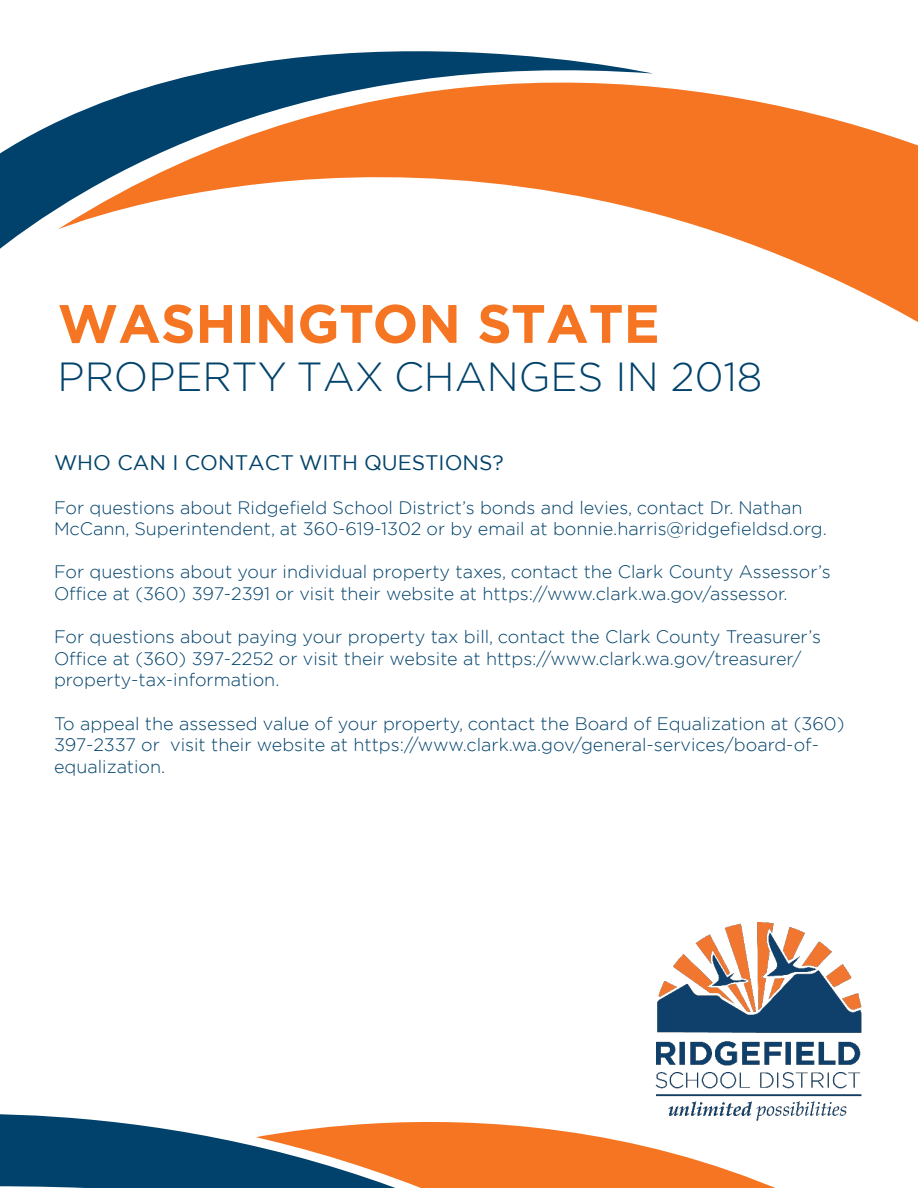
<style>
.page{position:relative;width:918px;height:1188px;background:#fff}
.page>*{position:absolute;margin:0;border:0;box-sizing:border-box;transform-origin:0 0}
.t1{font:700 54px "Gotham";color:#f57523}
.t2{font:300 40.5px "Gotham";color:#00426b}
.t3{font:21px "Gotham";color:#00426b}
.t4{font:300 18px/21.6px "Gotham";color:#00426b}
</style>
<div class="page">
<svg style="left:558px;top:1130px;width:217px;height:58px;fill:#f57523"></svg>
<img style="left:655px;top:923px;width:206px;height:198px">
<svg style="left:0;top:1114px;width:558px;height:74px"></svg>
<svg style="left:653px;top:86px;width:265px;height:236px;fill:#f57523"></svg>
<svg style="left:0;top:51px;width:653px;height:198px"></svg>
<p class="t1" style="left:58px;top:288px;width:604px">WASHINGTON STATE</p>
<p class="t2" style="left:58px;top:352px;width:706px">PROPERTY TAX CHANGES IN 2018</p>
<p class="t3" style="left:54px;top:450px;width:451px">WHO CAN I CONTACT WITH QUESTIONS?</p>
<p class="t4" style="left:54px;top:496px;width:775px">For questions about Ridgefield School District’s bonds and levies, contact Dr. Nathan<br>McCann, Superintendent, at 360-619-1302 or by email at bonnie.harris@ridgefieldsd.org.</p>
<p class="t4" style="left:54px;top:561px;width:778px">For questions about your individual property taxes, contact the Clark County Assessor’s<br>Office at (360) 397-2391 or visit their website at https://www.clark.wa.gov/assessor.</p>
<p class="t4" style="left:54px;top:626px;width:768px">For questions about paying your property tax bill, contact the Clark County Treasurer’s<br>Office at (360) 397-2252 or visit their website at https://www.clark.wa.gov/treasurer/ property-tax-information.</p>
<p class="t4" style="left:54px;top:712px;width:792px">To appeal the assessed value of your property, contact the Board of Equalization at (360)<br>397-2337 or visit their website at https://www.clark.wa.gov/general-services/board-of&shy;equalization.</p>
</div>
